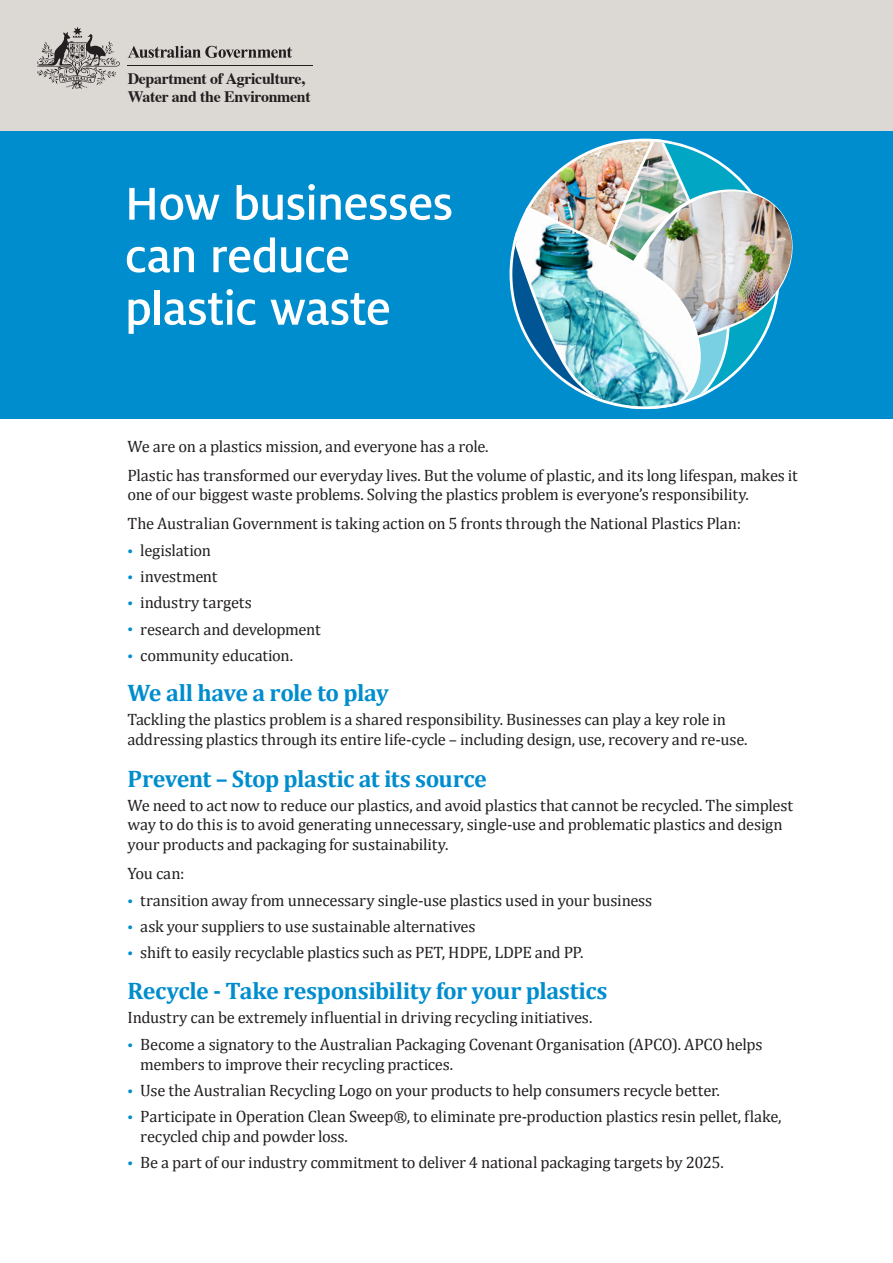
<style>
.page{position:relative;width:893px;height:1263px;background:#fff}
.page>*{position:absolute;margin:0;border:0;box-sizing:border-box;transform-origin:0 0}
.Cover_Heading_1{font:500 51px/52.5px "Milo Pro";letter-spacing:-.015em;color:#fff}
.Sub_Heading_1{font:700 24px "Cambria";letter-spacing:-.02em;color:#008dce}
.Body_copy{font:16.5px/19.8px "Cambria";letter-spacing:-.015em;color:#231f20}
.t1{font:700 15.9px/18px "Times";letter-spacing:-.02em;color:#231f20}
.s1{font-size:12.75px;color:#008dce}
</style>
<div class="page">
<div style="left:0;top:130px;width:893px;height:289px;background:#008dce"></div>
<div style="left:0;top:0;width:893px;height:130px;background:#dcd9d5"></div>
<svg style="left:128px;top:46px;width:164px;height:12px"></svg>
<hr style="left:128px;top:66px;width:185px;height:1px;background:#231f20">
<svg style="left:38px;top:27px;width:82px;height:62px"></svg>
<img style="left:510px;top:139px;width:283px;height:270px">
<img style="left:517px;top:210px;width:190px;height:196px">
<p class="t1" style="left:128px;top:68px;width:185px">Department of Agriculture,<br>Water and the Environment</p>
<p class="Cover_Heading_1" style="left:125px;top:178px;width:330px">How businesses can reduce plastic waste</p>
<p class="Body_copy" style="left:128px;top:437px;width:363px">We are on a plastics mission, and everyone has a role.</p>
<p class="Body_copy" style="left:128px;top:465px;width:672px">Plastic has transformed our everyday lives. But the volume of plastic, and its long lifespan, makes it one of our biggest waste problems. Solving the plastics problem is everyone’s responsibility.</p>
<p class="Body_copy" style="left:128px;top:513px;width:615px">The Australian Government is taking action on 5 fronts through the National Plastics Plan:</p>
<p class="Body_copy" style="left:128px;top:540px;width:85px"><span class="s1">•</span> legislation</p>
<p class="Body_copy" style="left:128px;top:567px;width:91px"><span class="s1">•</span> investment</p>
<p class="Body_copy" style="left:128px;top:593px;width:126px"><span class="s1">•</span> industry targets</p>
<p class="Body_copy" style="left:128px;top:619px;width:195px"><span class="s1">•</span> research and development</p>
<p class="Body_copy" style="left:128px;top:645px;width:167px"><span class="s1">•</span> community education.</p>
<p class="Sub_Heading_1" style="left:128px;top:676px;width:263px">We all have a role to play</p>
<p class="Body_copy" style="left:128px;top:710px;width:622px">Tackling the plastics problem is a shared responsibility. Businesses can play a key role in addressing plastics through its entire life-cycle – including design, use, recovery and re-use.</p>
<p class="Sub_Heading_1" style="left:128px;top:761px;width:361px">Prevent – Stop plastic at its source</p>
<p class="Body_copy" style="left:128px;top:795px;width:667px">We need to act now to reduce our plastics, and avoid plastics that cannot be recycled. The simplest way to do this is to avoid generating unnecessary, single-use and problematic plastics and design your products and packaging for sustainability.</p>
<p class="Body_copy" style="left:128px;top:863px;width:59px">You can:</p>
<p class="Body_copy" style="left:128px;top:890px;width:526px"><span class="s1">•</span> transition away from unnecessary single-use plastics used in your business</p>
<p class="Body_copy" style="left:128px;top:916px;width:349px"><span class="s1">•</span> ask your suppliers to use sustainable alternatives</p>
<p class="Body_copy" style="left:128px;top:942px;width:457px"><span class="s1">•</span> shift to easily recyclable plastics such as PET, HDPE, LDPE and PP.</p>
<p class="Sub_Heading_1" style="left:128px;top:973px;width:481px">Recycle - Take responsibility for your plastics</p>
<p class="Body_copy" style="left:128px;top:1007px;width:466px">Industry can be extremely influential in driving recycling initiatives.</p>
<p class="Body_copy" style="left:140px;top:1034px;width:624px;text-indent:-13px"><span class="s1">•</span> Become a signatory to the Australian Packaging Covenant Organisation (APCO). APCO helps members to improve their recycling practices.</p>
<p class="Body_copy" style="left:128px;top:1080px;width:594px"><span class="s1">•</span> Use the Australian Recycling Logo on your products to help consumers recycle better.</p>
<p class="Body_copy" style="left:140px;top:1106px;width:643px;text-indent:-13px"><span class="s1">•</span> Participate in Operation Clean Sweep®, to eliminate pre-production plastics resin pellet, flake, recycled chip and powder loss.</p>
<p class="Body_copy" style="left:128px;top:1152px;width:598px"><span class="s1">•</span> Be a part of our industry commitment to deliver 4 national packaging targets by 2025.</p>
</div>
